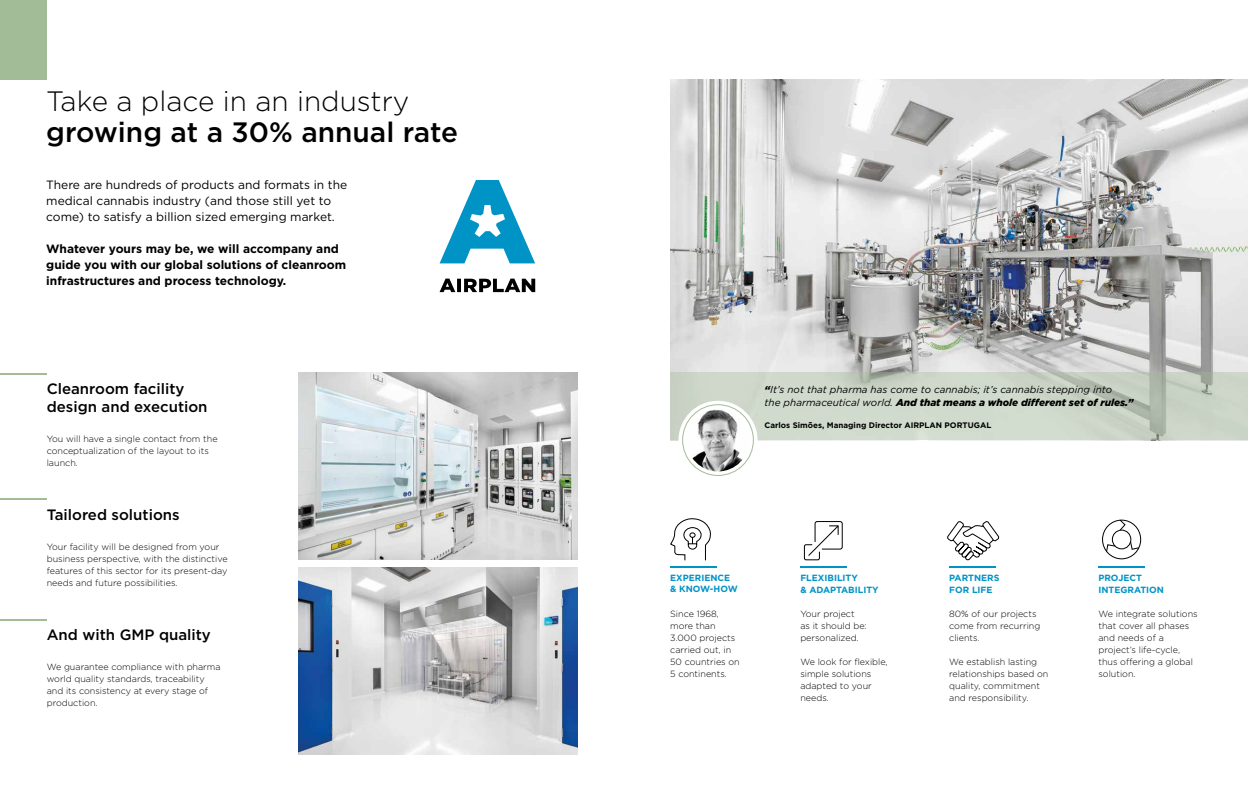
<style>
.page{position:relative;width:1248px;height:794px;background:#fff}
.page>*{position:absolute;margin:0;border:0;box-sizing:border-box;transform-origin:0 0}
.t1{font:500 28px "Gotham";color:#000}
.t2{font:300 28px "Gotham";color:#000}
.t3{font:500 15px/18px "Gotham";color:#000}
.t4{font:12px/16px "Gotham";color:#000}
.t5{font:700 12px/16px "Gotham";color:#000}
.t6{font:italic 10px/13px "Gotham";color:#000}
.t7{font:300 9px/12px "Gotham";color:#000}
.t8{font:700 9px/12px "Gotham";color:#0093c5}
.t9{font:700 8px "Gotham";color:#000}
.s1{font-weight:900}
</style>
<div class="page">
<div style="left:0;top:0;width:46px;height:79px;background:#a3bc98"></div>
<img style="left:298px;top:373px;width:279px;height:186px">
<img style="left:298px;top:567px;width:279px;height:187px">
<svg style="left:439px;top:180px;width:96px;height:83px"></svg>
<svg style="left:439px;top:278px;width:96px;height:14px"></svg>
<hr style="left:0;top:373px;width:46px;height:1px;background:#a3bc98">
<hr style="left:0;top:498px;width:46px;height:2px;background:#a3bc98">
<hr style="left:0;top:619px;width:46px;height:1px;background:#a3bc98">
<img style="left:670px;top:79px;width:577px;height:294px">
<svg style="left:947px;top:521px;width:53px;height:40px"></svg>
<svg style="left:803px;top:521px;width:40px;height:40px"></svg>
<svg style="left:670px;top:518px;width:41px;height:43px"></svg>
<div style="left:1101px;top:519px;width:39px;height:40px;border:1px solid #000;border-radius:50%"></div>
<div style="left:1111px;top:529px;width:20px;height:20px;border:1px solid #000;border-radius:50%"></div>
<svg style="left:1118px;top:519px;width:8px;height:12px"></svg>
<svg style="left:1129px;top:540px;width:10px;height:10px"></svg>
<svg style="left:1105px;top:543px;width:11px;height:10px"></svg>
<hr style="left:949px;top:566px;width:46px;height:1px;background:#0093c5">
<hr style="left:800px;top:566px;width:46px;height:1px;background:#0093c5">
<hr style="left:670px;top:566px;width:46px;height:1px;background:#0093c5">
<hr style="left:1098px;top:566px;width:46px;height:1px;background:#0093c5">
<svg style="left:670px;top:373px;width:577px;height:67px;fill:#cfd8cb"></svg>
<svg style="left:678px;top:401px;width:79px;height:78px"></svg>
<svg style="left:682px;top:405px;width:71px;height:70px"></svg>
<div style="left:682px;top:404px;width:71px;height:72px;border:1px solid #a3bc98;border-radius:50%"></div>
<img style="left:686px;top:409px;width:63px;height:62px;border-radius:31px">
<h1 class="t2" style="left:46px;top:83px;width:364px">Take a place in an industry</h1>
<h1 class="t1" style="left:46px;top:114px;width:413px">growing at a 30% annual rate</h1>
<h3 class="t4" style="left:46px;top:176px;width:302px">There are hundreds of products and formats in the medical cannabis industry (and those still yet to come) to satisfy a billion sized emerging market.</h3>
<h3 class="t5" style="left:46px;top:241px;width:301px">Whatever yours may be, we will accompany and guide you with our global solutions of cleanroom infrastructures and process technology.</h3>
<h2 class="t3" style="left:47px;top:379px;width:162px">Cleanroom facility design and execution</h2>
<p class="t7" style="left:47px;top:433px;width:172px">You will have a single contact from the conceptualization of the layout to its launch.</p>
<h2 class="t3" style="left:47px;top:505px;width:134px">Tailored solutions</h2>
<p class="t7" style="left:47px;top:541px;width:182px">Your facility will be designed from your business perspective, with the distinctive features of this sector for its present-day needs and future possibilities.</p>
<h2 class="t3" style="left:47px;top:625px;width:166px">And with GMP quality</h2>
<p class="t7" style="left:47px;top:661px;width:175px">We guarantee compliance with pharma world quality standards, traceability and its consistency at every stage of production.</p>
<p class="t6" style="left:764px;top:383px;width:370px"><span class="s1">“</span>It’s not that pharma has come to cannabis; it’s cannabis stepping into<br>the pharmaceutical world. <span class="s1">And that means a whole different set of rules.”</span></p>
<p class="t9" style="left:764px;top:420px;width:228px">Carlos Simões, Managing Director AIRPLAN PORTUGAL</p>
<p class="t8" style="left:670px;top:572px;width:69px;line-height:11px">EXPERIENCE &amp; KNOW-HOW</p>
<p class="t7" style="left:670px;top:607px;width:71px">Since 1968, more than<br>3.000 projects carried out, in<br>50 countries on<br>5 continents.</p>
<p class="t8" style="left:800px;top:571px;width:80px">FLEXIBILITY<br>&amp; ADAPTABILITY</p>
<p class="t8" style="left:949px;top:571px;width:52px">PARTNERS<br>FOR LIFE</p>
<p class="t7" style="left:800px;top:607px;width:68px">Your project<br>as it should be: personalized.</p>
<p class="t7" style="left:800px;top:655px;width:89px">We look for flexible, simple solutions adapted to your needs.</p>
<p class="t7" style="left:949px;top:607px;width:93px">80% of our projects come from recurring clients.</p>
<p class="t7" style="left:949px;top:655px;width:101px">We establish lasting relationships based on quality, commitment and responsibility.</p>
<p class="t8" style="left:1098px;top:571px;width:67px">PROJECT<br>INTEGRATION</p>
<p class="t7" style="left:1098px;top:607px;width:101px">We integrate solutions that cover all phases and needs of a project’s life-cycle, thus offering a global solution.</p>
</div>
